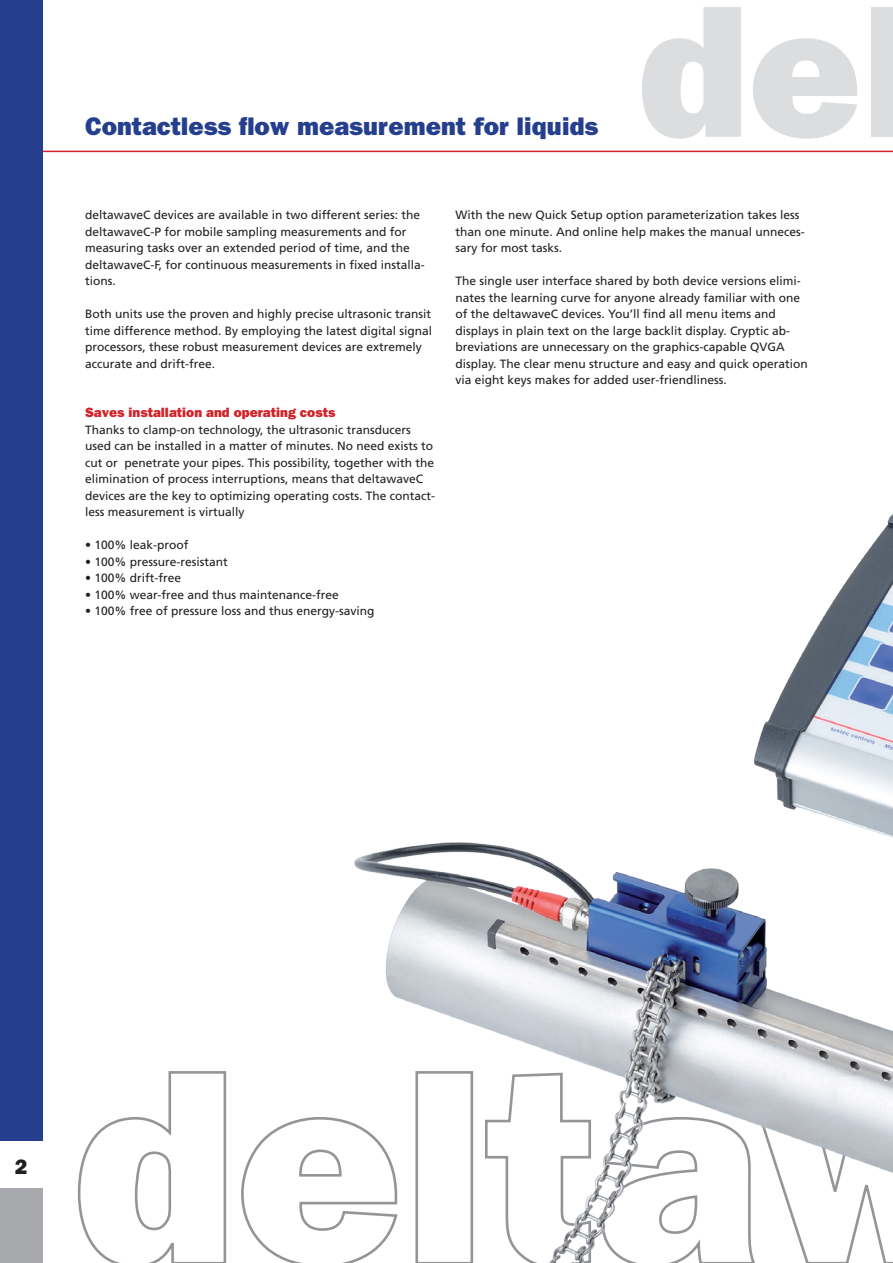
<style>
.page{position:relative;width:893px;height:1263px;background:#fff}
.page>*{position:absolute;margin:0;border:0;box-sizing:border-box;transform-origin:0 0}
.Head1{font:800 189px "Franklin Gothic";color:#dcdddf}
.Head1-2{font:800 25.5px "Franklin Gothic";color:#253f8e}
.Head1-3{font:800 21px "Franklin Gothic";color:#231f20}
.Head2{font:800 13.5px "Franklin Gothic";color:#d1232a}
.t1{font:12px/16.5px "Frutiger";color:#231f20}
</style>
<div class="page">
<svg style="left:77px;top:1071px;width:150px;height:192px"></svg>
<svg style="left:241px;top:1117px;width:100px;height:146px"></svg>
<svg style="left:43px;top:150px;width:850px;height:3px;background:#e79094"></svg>
<img style="left:341px;top:514px;width:552px;height:749px">
<div style="left:0;top:0;width:43px;height:1141px;background:#253f8e"></div>
<div style="left:0;top:1188px;width:43px;height:75px;background:#a8a9ad"></div>
<p class="Head1-2" style="left:85px;top:112px;width:515px">Contactless flow measurement for liquids</p>
<p class="Head1" style="left:639px;top:-39px;width:281px">del</p>
<p class="t1" style="left:85px;top:206px;width:341px">deltawaveC devices are available in two different series: the deltawaveC-P for mobile sampling measurements and for measuring tasks over an extended period of time, and the deltawaveC-F, for continuous measurements in fixed installa&shy;tions.</p>
<p class="t1" style="left:85px;top:305px;width:349px">Both units use the proven and highly precise ultrasonic transit time difference method. By employing the latest digital signal processors, these robust measurement devices are extremely accurate and drift-free.</p>
<p class="Head2" style="left:85px;top:404px;width:252px">Saves installation and operating costs</p>
<p class="t1" style="left:85px;top:421px;width:352px">Thanks to clamp-on technology, the ultrasonic transducers used can be installed in a matter of minutes. No need exists to cut or penetrate your pipes. This possibility, together with the elimination of process interruptions, means that deltawaveC devices are the key to optimizing operating costs. The contact&shy;less measurement is virtually</p>
<p class="t1" style="left:85px;top:536px;width:105px">• 100% leak-proof</p>
<p class="t1" style="left:85px;top:553px;width:144px">• 100% pressure-resistant</p>
<p class="t1" style="left:85px;top:569px;width:98px">• 100% drift-free</p>
<p class="t1" style="left:85px;top:586px;width:255px">• 100% wear-free and thus maintenance-free</p>
<p class="t1" style="left:85px;top:602px;width:291px">• 100% free of pressure loss and thus energy-saving</p>
<p class="t1" style="left:455px;top:206px;width:351px">With the new Quick Setup option parameterization takes less than one minute. And online help makes the manual unneces&shy;sary for most tasks.</p>
<p class="t1" style="left:455px;top:272px;width:354px">The single user interface shared by both device versions elimi&shy;nates the learning curve for anyone already familiar with one of the deltawaveC devices. You’ll find all menu items and displays in plain text on the large backlit display. Cryptic ab&shy;breviations are unnecessary on the graphics-capable QVGA display. The clear menu structure and easy and quick operation via eight keys makes for added user-friendliness.</p>
<p class="Head1-3" style="left:15px;top:1154px;width:14px">2</p>
</div>
